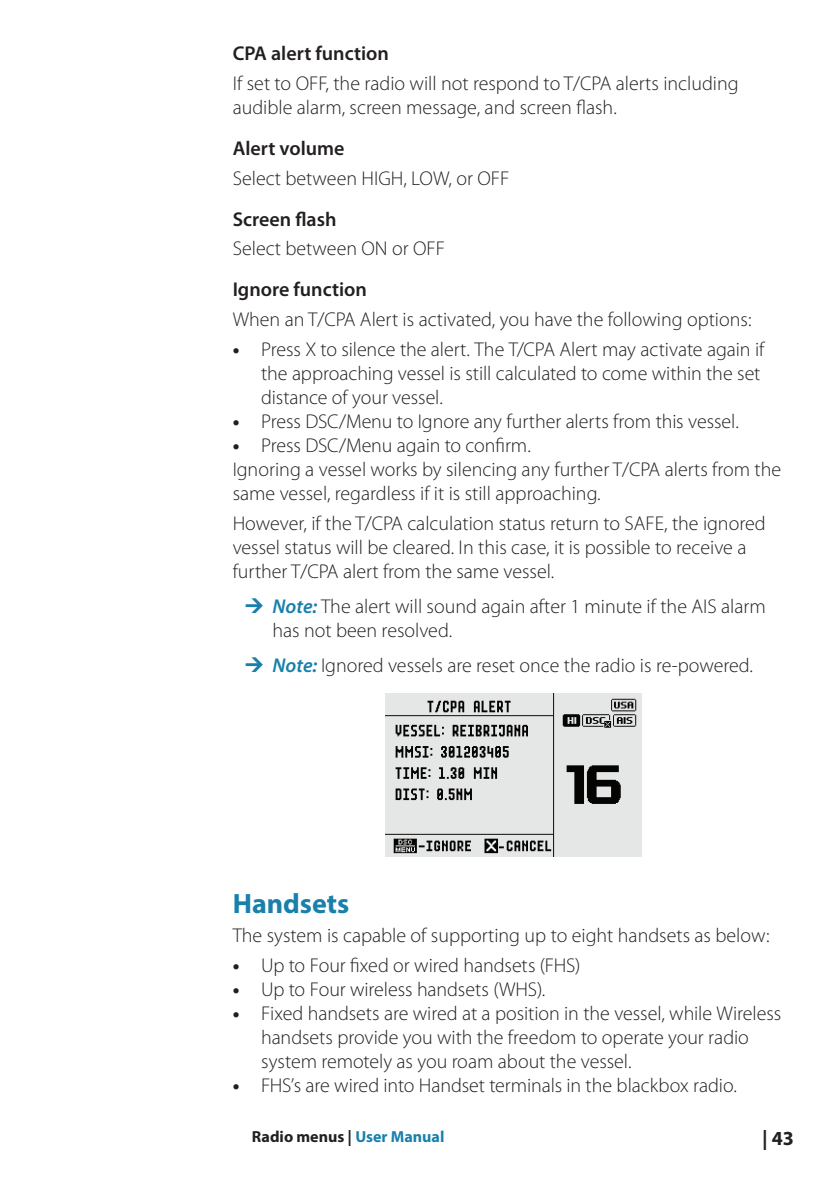
<style>
.page{position:relative;width:840px;height:1191px;background:#fff}
.page>*{position:absolute;margin:0;border:0;box-sizing:border-box;transform-origin:0 0}
.t1{font:700 28px "Myriad Pro";color:#1980ac}
.t2{font:300 20px/24px "Myriad Pro";color:#231f20}
.t3{font:600 20px "Myriad Pro";color:#231f20}
.t4{font:700 20px "Myriad Pro";color:#231f20}
.t5{font:700 16px "Myriad Pro";color:#231f20}
.s1{font-weight:700}
.s2{font-weight:600;font-style:italic;color:#1980ac}
.s3{color:#1980ac}
</style>
<div class="page">
<img style="left:386px;top:693px;width:255px;height:163px">
<p class="t3" style="left:232px;top:41px;width:158px">CPA alert function</p>
<p class="t2" style="left:232px;top:71px;width:507px">If set to OFF, the radio will not respond to T/CPA alerts including audible alarm, screen message, and screen flash.</p>
<p class="t3" style="left:232px;top:136px;width:113px">Alert volume</p>
<p class="t2" style="left:232px;top:166px;width:278px">Select between HIGH, LOW, or OFF</p>
<p class="t3" style="left:232px;top:206px;width:105px">Screen flash</p>
<p class="t2" style="left:232px;top:236px;width:214px">Select between ON or OFF</p>
<p class="t3" style="left:232px;top:277px;width:136px">Ignore function</p>
<p class="t2" style="left:232px;top:307px;width:520px">When an T/CPA Alert is activated, you have the following options:</p>
<p class="t2" style="left:261px;top:337px;width:504px;text-indent:-28px"><span class="s1">•</span> Press X to silence the alert. The T/CPA Alert may activate again if the approaching vessel is still calculated to come within the set distance of your vessel.</p>
<p class="t2" style="left:232px;top:409px;width:507px"><span class="s1">•</span> Press DSC/Menu to Ignore any further alerts from this vessel.</p>
<p class="t2" style="left:232px;top:433px;width:549px"><span class="s1">•</span> Press DSC/Menu again to confirm.<br>Ignoring a vessel works by silencing any further T/CPA alerts from the same vessel, regardless if it is still approaching.</p>
<p class="t2" style="left:232px;top:510px;width:534px">However, if the T/CPA calculation status return to SAFE, the ignored vessel status will be cleared. In this case, it is possible to receive a further T/CPA alert from the same vessel.</p>
<p class="t2" style="left:272px;top:594px;width:494px"><span class="s2">Note:</span> The alert will sound again after 1 minute if the AIS alarm has not been resolved.</p>
<p class="t2" style="left:272px;top:653px;width:482px"><span class="s2">Note:</span> Ignored vessels are reset once the radio is re-powered.</p>
<h1 class="t1" style="left:232px;top:885px;width:118px">Handsets</h1>
<p class="t2" style="left:232px;top:923px;width:538px">The system is capable of supporting up to eight handsets as below:</p>
<p class="t2" style="left:232px;top:953px;width:349px"><span class="s1">•</span> Up to Four fixed or wired handsets (FHS)</p>
<p class="t2" style="left:232px;top:977px;width:314px"><span class="s1">•</span> Up to Four wireless handsets (WHS).</p>
<p class="t2" style="left:261px;top:1001px;width:521px;text-indent:-28px"><span class="s1">•</span> Fixed handsets are wired at a position in the vessel, while Wireless handsets provide you with the freedom to operate your radio system remotely as you roam about the vessel.</p>
<p class="t2" style="left:232px;top:1073px;width:505px"><span class="s1">•</span> FHS’s are wired into Handset terminals in the blackbox radio.</p>
<p class="t5" style="left:252px;top:1126px;width:194px">Radio menus | <span class="s3">User Manual</span></p>
<p class="t4" style="left:761px;top:1125px;width:33px">| 43</p>
</div>
